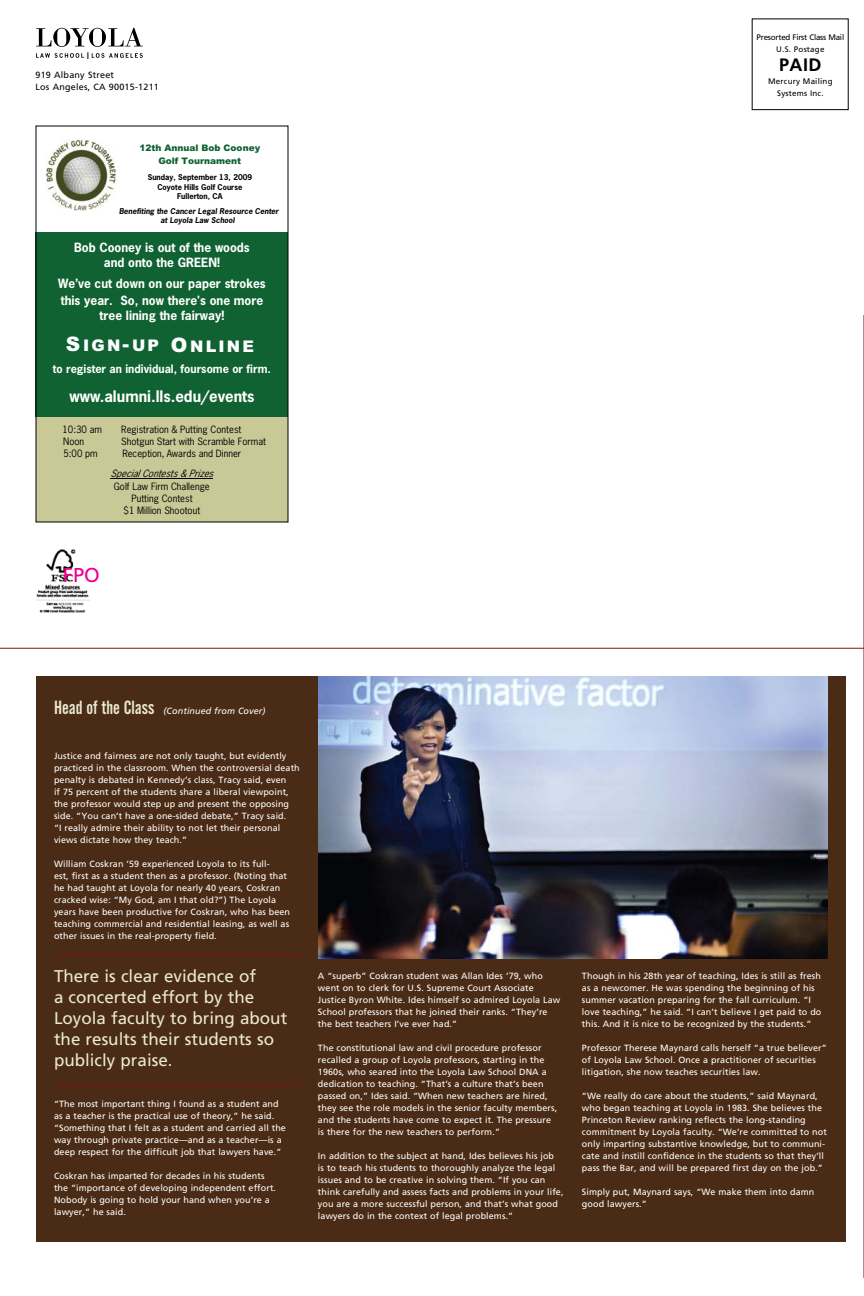
<style>
.page{position:relative;width:864px;height:1296px;background:#fff}
.page>*{position:absolute;margin:0;border:0;box-sizing:border-box;transform-origin:0 0}
.t1{font:20.1px "Frutiger";color:#ec008c}
.t2{font:700 18px "Frutiger";color:#000}
.t3{font:17px/21px "Frutiger";color:#eae8d2}
.t4{font:900 16px "Arial";letter-spacing:.135em;color:#fff}
.t5{font:700 15px "News Gothic";color:#fff}
.t6{font:700 12px/15.5px "News Gothic";color:#fff;text-align:center}
.t7{font:700 11px "News Gothic";color:#fff}
.t8{font:9.5px/12.1px "News Gothic";color:#000;text-align:center}
.t9{font:italic 9.5px "News Gothic";color:#000}
.t10{font:9px/12px "Frutiger";letter-spacing:.01em;color:#fff}
.t11{font:9px/12px "Frutiger";letter-spacing:.025em;color:#000}
.t12{font:italic 9px "Frutiger";letter-spacing:.01em;color:#fff}
.t13{font:900 9px/12.7px "Arial";color:#106232;text-align:center}
.t14{font:8px/12px "Frutiger";letter-spacing:-.025em;color:#000;text-align:center}
.t15{font:8px/12px "Frutiger";letter-spacing:.025em;color:#000;text-align:center}
.t16{font:700 7.5px/9.7px "News Gothic";color:#000;text-align:center}
.t17{font:italic 700 7.5px/9px "News Gothic";color:#000;text-align:center}
.s1{font-size:20px}
.s2{font-family:"Alternate Got No 2 D";font-style:normal;font-size:20px;color:#eae8d2}
</style>
<div class="page">
<div style="left:36px;top:677px;width:810px;height:565px;background:#4a2c16"></div>
<hr style="left:0;top:648px;width:864px;height:1px;background:#850f1b">
<hr style="left:863px;top:315px;width:1px;height:963px;background:#850f1b">
<svg style="left:36px;top:28px;width:107px;height:31px"></svg>
<img style="left:37px;top:549px;width:53px;height:63px">
<img style="left:46px;top:139px;width:71px;height:71px">
<div style="left:36px;top:410px;width:252px;height:112px;background:#c9c998"></div>
<hr style="left:111px;top:478px;width:102px;height:1px;background:#000">
<div style="left:36px;top:232px;width:252px;height:184px;background:#106232"></div>
<hr style="left:54px;top:954px;width:246px;height:1px;background:#850f1b">
<hr style="left:54px;top:1085px;width:246px;height:1px;background:#850f1b">
<img style="left:319px;top:677px;width:509px;height:282px">
<p class="t11" style="left:36px;top:69px;width:125px">919 Albany Street<br>Los Angeles, CA 90015-1211</p>
<p class="t13" style="left:139px;top:141px;width:122px">12th Annual Bob Cooney<br>Golf Tournament</p>
<p class="t16" style="left:148px;top:172px;width:106px">Sunday, September 13, 2009<br>Coyote Hills Golf Course<br>Fullerton, CA</p>
<p class="t17" style="left:119px;top:207px;width:161px">Benefiting the Cancer Legal Resource Center at Loyola Law School</p>
<h3 class="t6" style="left:74px;top:239px;width:177px">Bob Cooney is out of the woods and onto the GREEN!</h3>
<h3 class="t6" style="left:58px;top:274px;width:209px;line-height:16.9px;text-align:left">We’ve cut down on our paper strokes this year. So, now there's one more</h3>
<h3 class="t6" style="left:100px;top:307px;width:126px">tree lining the fairway!</h3>
<h3 class="t4" style="left:66px;top:334px;width:190px"><span class="s1">S</span>IGN<span class="s1">-</span>UP <span class="s1">O</span>NLINE</h3>
<p class="t7" style="left:53px;top:362px;width:220px">to register an individual, foursome or firm.</p>
<h3 class="t5" style="left:69px;top:386px;width:187px">www.alumni.lls.edu/events</h3>
<p class="t8" style="left:62px;top:423px;width:41px">10:30 am</p>
<p class="t8" style="left:121px;top:423px;width:122px">Registration &amp; Putting Contest</p>
<p class="t8" style="left:63px;top:435px;width:22px">Noon</p>
<p class="t8" style="left:121px;top:435px;width:146px">Shotgun Start with Scramble Format</p>
<p class="t8" style="left:63px;top:447px;width:36px">5:00 pm</p>
<p class="t8" style="left:122px;top:447px;width:120px">Reception, Awards and Dinner</p>
<p class="t9" style="left:111px;top:468px;width:108px">SpecialContests&amp;Prizes</p>
<p class="t8" style="left:114px;top:480px;width:97px">Golf Law Firm Challenge<br>Putting Contest<br>$1 Million Shootout</p>
<h1 class="t1" style="left:63px;top:563px;width:38px">FPO</h1>
<p class="t14" style="left:757px;top:32px;width:89px">Presorted First Class Mail<br>U.S. Postage</p>
<h2 class="t2" style="left:779px;top:54px;width:44px">PAID</h2>
<p class="t15" style="left:768px;top:76px;width:66px">Mercury Mailing<br>Systems Inc.</p>
<p class="t12" style="left:54px;top:706px;width:213px"><span class="s2">Head of the Class</span> (Continued from Cover)</p>
<p class="t10" style="left:54px;top:750px;width:247px">Justice and fairness are not only taught, but evidently practiced in the classroom. When the controversial death penalty is debated in Kennedy’s class, Tracy said, even<br>if 75 percent of the students share a liberal viewpoint, the professor would step up and present the opposing side. “You can’t have a one-sided debate,” Tracy said.<br>“I really admire their ability to not let their personal views dictate how they teach.”</p>
<p class="t10" style="left:54px;top:858px;width:238px">William Coskran ’59 experienced Loyola to its full-<br>est, first as a student then as a professor. (Noting that he had taught at Loyola for nearly 40 years, Coskran cracked wise: “My God, am I that old?”) The Loyola years have been productive for Coskran, who has been teaching commercial and residential leasing, as well as other issues in the real-property field.</p>
<h3 class="t3" style="left:54px;top:966px;width:235px">There is clear evidence of<br>a concerted effort by the<br>Loyola faculty to bring about the results their students so publicly praise.</h3>
<p class="t10" style="left:54px;top:1098px;width:233px">“The most important thing I found as a student and as a teacher is the practical use of theory,” he said. “Something that I felt as a student and carried all the way through private practice—and as a teacher—is a deep respect for the difficult job that lawyers have.”</p>
<p class="t10" style="left:54px;top:1170px;width:224px">Coskran has imparted for decades in his students the “importance of developing independent effort.<br>Nobody is going to hold your hand when you’re a lawyer,” he said.</p>
<p class="t10" style="left:318px;top:970px;width:244px">A “superb” Coskran student was Allan Ides ’79, who went on to clerk for U.S. Supreme Court Associate Justice Byron White. Ides himself so admired Loyola Law School professors that he joined their ranks. “They’re the best teachers I’ve ever had.”</p>
<p class="t10" style="left:318px;top:1042px;width:241px">The constitutional law and civil procedure professor recalled a group of Loyola professors, starting in the 1960s, who seared into the Loyola Law School DNA a dedication to teaching. “That’s a culture that’s been passed on,” Ides said. “When new teachers are hired, they see the role models in the senior faculty members, and the students have come to expect it. The pressure is there for the new teachers to perform.”</p>
<p class="t10" style="left:318px;top:1150px;width:247px">In addition to the subject at hand, Ides believes his job<br>is to teach his students to thoroughly analyze the legal issues and to be creative in solving them. “If you can think carefully and assess facts and problems in your life, you are a more successful person, and that’s what good lawyers do in the context of legal problems.”</p>
<p class="t10" style="left:582px;top:970px;width:241px">Though in his 28th year of teaching, Ides is still as fresh as a newcomer. He was spending the beginning of his summer vacation preparing for the fall curriculum. “I love teaching,” he said. “I can’t believe I get paid to do this. And it is nice to be recognized by the students.”</p>
<p class="t10" style="left:582px;top:1042px;width:246px">Professor Therese Maynard calls herself “a true believer” of Loyola Law School. Once a practitioner of securities litigation, she now teaches securities law.</p>
<p class="t10" style="left:582px;top:1090px;width:246px">“We really do care about the students,” said Maynard, who began teaching at Loyola in 1983. She believes the Princeton Review ranking reflects the long-standing commitment by Loyola faculty. “We’re committed to not only imparting substantive knowledge, but to communi&shy;cate and instill confidence in the students so that they’ll pass the Bar, and will be prepared first day on the job.”</p>
<p class="t10" style="left:582px;top:1186px;width:234px">Simply put, Maynard says, “We make them into damn good lawyers.”</p>
</div>
